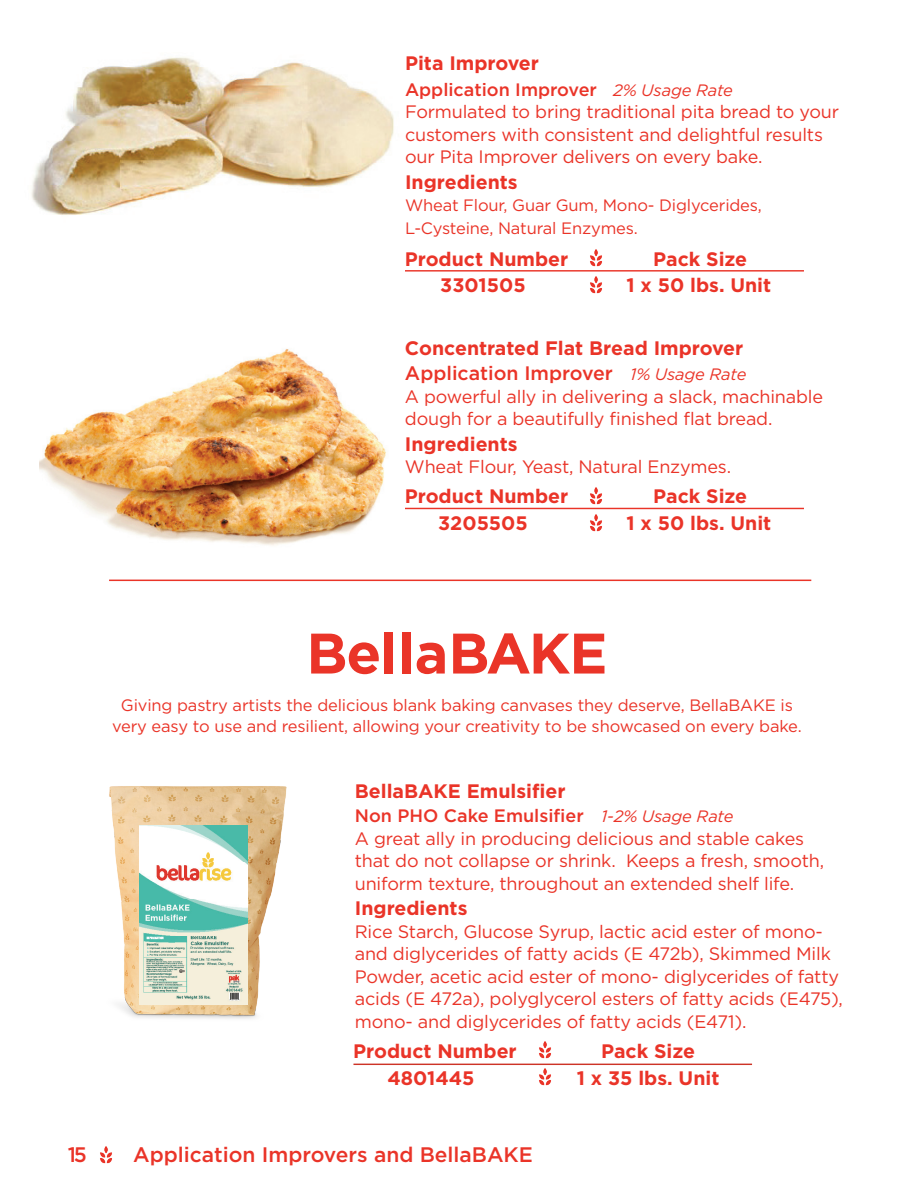
<style>
.page{position:relative;width:918px;height:1188px;background:#fff}
.page>*{position:absolute;margin:0;border:0;box-sizing:border-box;transform-origin:0 0}
.t1{font:700 57px "Gotham";letter-spacing:-.02em;color:#ea3428}
.t2{font:500 21px "Gotham";color:#ea3428}
.t3{font:700 19.5px/25.5px "Gotham";color:#ea3428}
.t4{font:18px/22.5px "Gotham";letter-spacing:-.01em;color:#ea3428}
.t5{font:16.5px/21px "Gotham";letter-spacing:-.01em;color:#ea3428;text-align:center}
.s1{font-weight:500}
.s2{font-style:italic;font-size:16.5px}
.s3{font-weight:400;font-style:italic;font-size:16.5px}
</style>
<div class="page">
<img style="left:100px;top:1146px;width:12px;height:17px">
<img style="left:109px;top:786px;width:178px;height:233px">
<img style="left:140px;top:825px;width:108px;height:179px">
<img style="left:539px;top:1068px;width:12px;height:17px">
<img style="left:539px;top:1041px;width:12px;height:18px">
<hr style="left:353px;top:1064px;width:399px;height:1px;background:#cd3427">
<hr style="left:109px;top:580px;width:702px;height:1px;background:#ea3428">
<img style="left:39px;top:349px;width:374px;height:197px">
<hr style="left:405px;top:508px;width:399px;height:1px;background:#ea3428">
<img style="left:590px;top:514px;width:12px;height:17px">
<img style="left:590px;top:487px;width:12px;height:17px">
<img style="left:31px;top:57px;width:363px;height:158px">
<hr style="left:405px;top:270px;width:399px;height:2px;background:#ea3428">
<img style="left:590px;top:276px;width:12px;height:17px">
<img style="left:590px;top:249px;width:12px;height:18px">
<p class="t3" style="left:405px;top:50px;width:136px">Pita Improver</p>
<p class="t4" style="left:405px;top:78px;width:436px"><span class="s1">Application Improver</span> <span class="s2">2% Usage Rate </span>Formulated to bring traditional pita bread to your customers with consistent and delightful results our Pita Improver delivers on every bake.</p>
<p class="t3" style="left:405px;top:168px;width:114px">Ingredients</p>
<p class="t5" style="left:405px;top:194px;width:358px;line-height:22.5px;text-align:left">Wheat Flour, Guar Gum, Mono- Diglycerides,<br>L-Cysteine, Natural Enzymes.</p>
<p class="t3" style="left:405px;top:246px;width:165px">Product Number</p>
<p class="t3" style="left:653px;top:246px;width:95px">Pack Size</p>
<p class="t3" style="left:440px;top:272px;width:87px">3301505</p>
<p class="t3" style="left:626px;top:272px;width:146px">1 x 50 lbs. Unit</p>
<p class="t3" style="left:405px;top:335px;width:343px">Concentrated Flat Bread Improver<br><span class="s1">Application Improver</span> <span class="s3">1% Usage Rate</span></p>
<p class="t4" style="left:405px;top:385px;width:420px">A powerful ally in delivering a slack, machinable dough for a beautifully finished flat bread.</p>
<p class="t3" style="left:405px;top:431px;width:114px">Ingredients</p>
<p class="t4" style="left:405px;top:456px;width:328px">Wheat Flour, Yeast, Natural Enzymes.</p>
<p class="t3" style="left:405px;top:483px;width:165px">Product Number</p>
<p class="t3" style="left:653px;top:483px;width:95px">Pack Size</p>
<p class="t3" style="left:438px;top:510px;width:91px">3205505</p>
<p class="t3" style="left:627px;top:510px;width:146px">1 x 50 lbs. Unit</p>
<h1 class="t1" style="left:306px;top:620px;width:303px">BellaBAKE</h1>
<p class="t5" style="left:112px;top:695px;width:691px">Giving pastry artists the delicious blank baking canvases they deserve, BellaBAKE is very easy to use and resilient, allowing your creativity to be showcased on every bake.</p>
<p class="t3" style="left:355px;top:778px;width:212px">BellaBAKE Emulsifier</p>
<p class="t4" style="left:355px;top:804px;width:471px"><span class="s1">Non PHO Cake Emulsifier</span> <span class="s2">1-2% Usage Rate<br></span>A great ally in producing delicious and stable cakes that do not collapse or shrink. Keeps a fresh, smooth, uniform texture, throughout an extended shelf life.</p>
<p class="t3" style="left:355px;top:895px;width:114px">Ingredients</p>
<p class="t4" style="left:355px;top:920px;width:490px">Rice Starch, Glucose Syrup, lactic acid ester of mono&shy;and diglycerides of fatty acids (E 472b), Skimmed Milk Powder, acetic acid ester of mono- diglycerides of fatty acids (E 472a), polyglycerol esters of fatty acids (E475), mono- and diglycerides of fatty acids (E471).</p>
<p class="t3" style="left:353px;top:1038px;width:165px">Product Number</p>
<p class="t3" style="left:601px;top:1038px;width:95px">Pack Size</p>
<p class="t3" style="left:387px;top:1065px;width:89px">4801445</p>
<p class="t3" style="left:577px;top:1065px;width:144px">1 x 35 lbs. Unit</p>
<p class="t2" style="left:68px;top:1142px;width:21px">15</p>
<p class="t2" style="left:133px;top:1142px;width:401px">Application Improvers and BellaBAKE</p>
</div>
